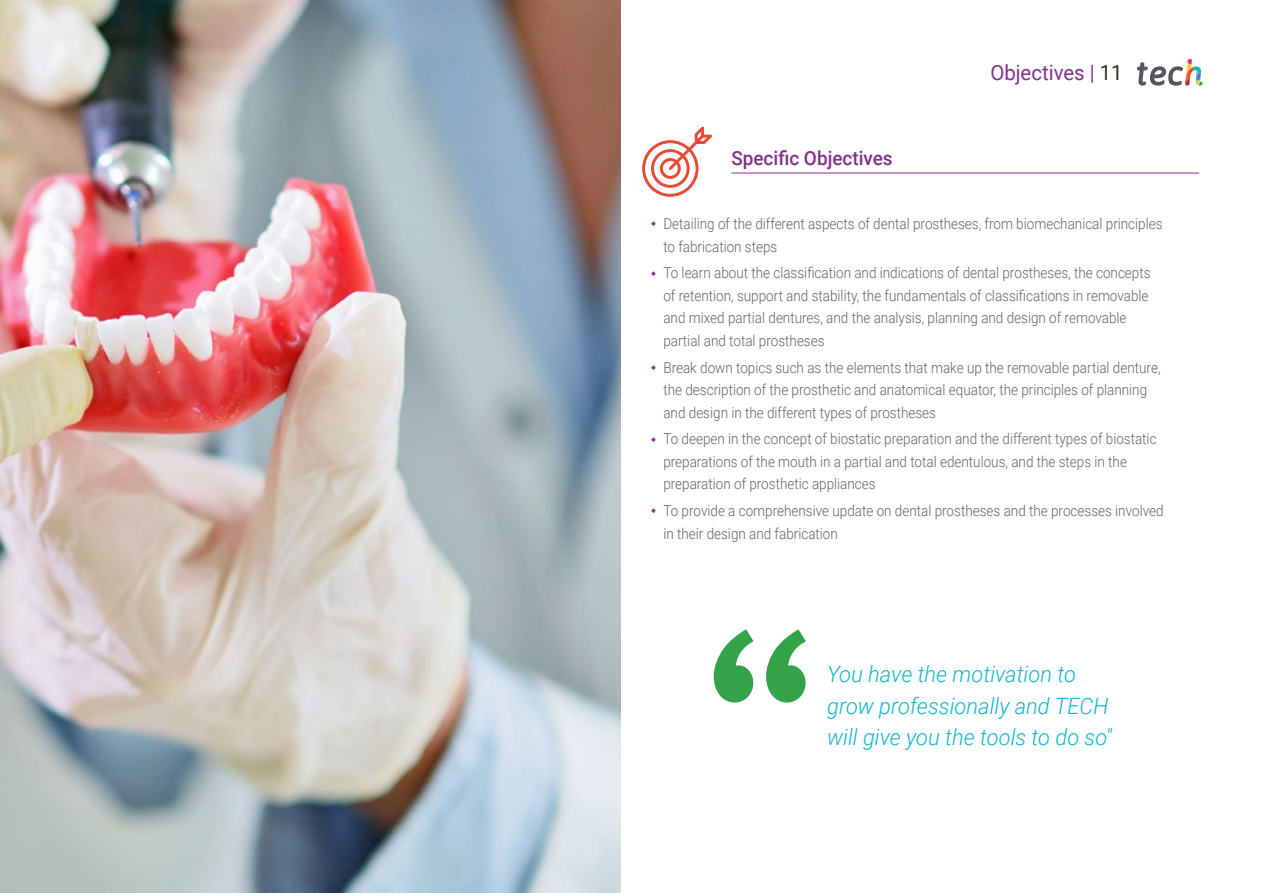
<style>
.page{position:relative;width:1263px;height:893px;background:#fff}
.page>*{position:absolute;margin:0;border:0;box-sizing:border-box;transform-origin:0 0}
.t1{font:italic 300 22.5px/31.5px "Roboto";color:#0fb6cf}
.t2{font:21px "Roboto";color:#813089}
.t3{font:500 19.5px "Roboto";color:#813089}
.t4{font:300 15px/22.5px "Roboto";color:#61646a;scale:.9 1}
.s1{color:#312e20}
</style>
<div class="page">
<svg style="left:642px;top:126px;width:70px;height:71px"></svg>
<svg style="left:714px;top:629px;width:92px;height:74px"></svg>
<svg style="left:1137px;top:59px;width:65px;height:27px"></svg>
<hr style="left:731px;top:173px;width:468px;height:1px;background:#813089">
<img style="left:0;top:0;width:621px;height:893px">
<h3 class="t3" style="left:731px;top:144px;width:163px">Specific Objectives</h3>
<h2 class="t2" style="left:990px;top:57px;width:134px">Objectives | <span class="s1">11</span></h2>
<p class="t4" style="left:663px;top:212px;width:556px">Detailing of the different aspects of dental prostheses, from biomechanical principles to fabrication steps</p>
<p class="t4" style="left:663px;top:261px;width:543px">To learn about the classification and indications of dental prostheses, the concepts of retention, support and stability, the fundamentals of classifications in removable and mixed partial dentures, and the analysis, planning and design of removable partial and total prostheses</p>
<p class="t4" style="left:663px;top:356px;width:554px">Break down topics such as the elements that make up the removable partial denture, the description of the prosthetic and anatomical equator, the principles of planning and design in the different types of prostheses</p>
<p class="t4" style="left:663px;top:427px;width:549px">To deepen in the concept of biostatic preparation and the different types of biostatic preparations of the mouth in a partial and total edentulous, and the steps in the preparation of prosthetic appliances</p>
<p class="t4" style="left:663px;top:499px;width:557px">To provide a comprehensive update on dental prostheses and the processes involved in their design and fabrication</p>
<h1 class="t1" style="left:827px;top:658px;width:286px">You have the motivation to grow professionally and TECH will give you the tools to do so"</h1>
</div>
